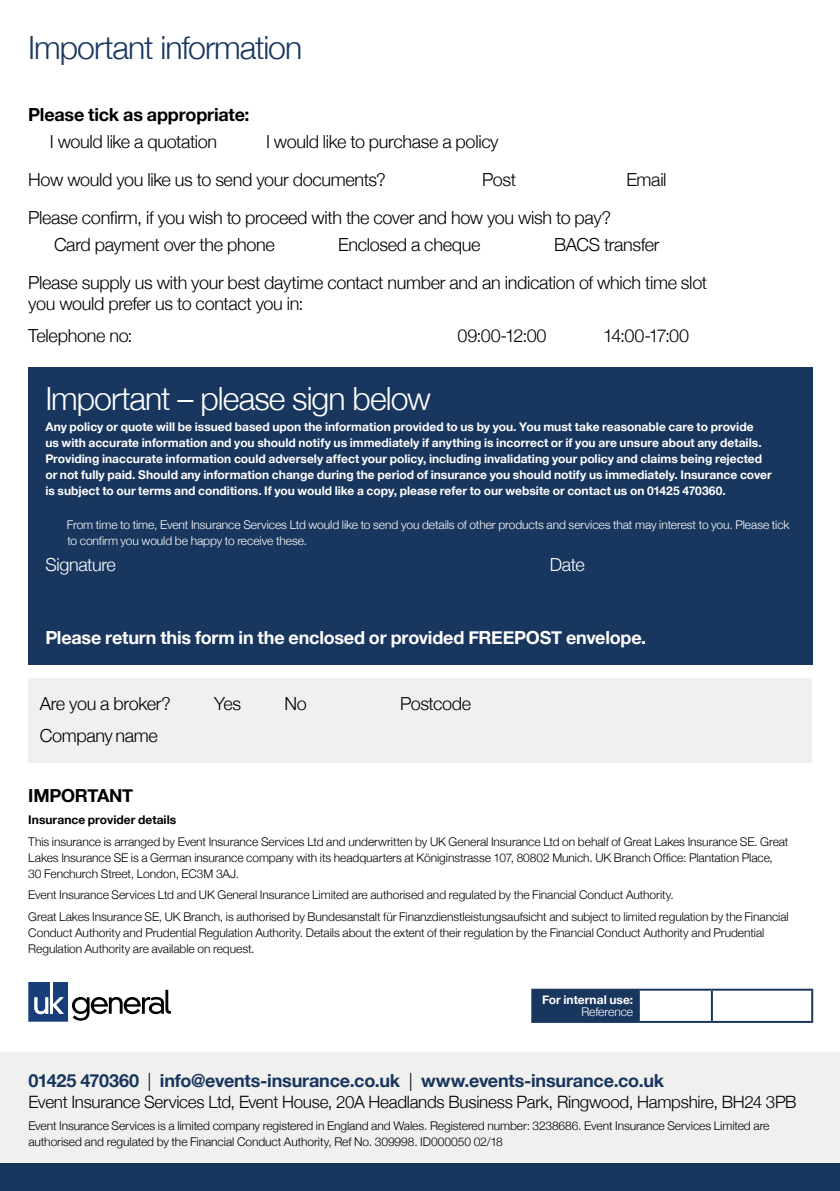
<style>
.page{position:relative;width:840px;height:1191px;background:#fff}
.page>*{position:absolute;margin:0;border:0;box-sizing:border-box;transform-origin:0 0}
.t1{font:300 32px "Helvetica Neue";letter-spacing:-.03em;color:#fff}
.t2{font:300 32px "Helvetica Neue";letter-spacing:-.035em;color:#19365e}
.t3{font:300 18px/38px "Helvetica Neue";letter-spacing:-.02em;color:#000}
.t4{font:700 18px "Helvetica Neue";letter-spacing:-.01em;color:#19365e}
.t5{font:700 18px "Helvetica Neue";letter-spacing:-.01em;color:#fff}
.t6{font:700 18px "Helvetica Neue";letter-spacing:-.015em;color:#000}
.t7{font:300 18px "Helvetica Neue";letter-spacing:-.02em;color:#fff}
.t8{font:300 17px "Helvetica Neue";letter-spacing:-.015em;color:#000}
.t9{font:300 12px/16px "Helvetica Neue";letter-spacing:-.005em;color:#000}
.t10{font:700 12px/16px "Helvetica Neue";color:#fff}
.t11{font:300 12px/16px "Helvetica Neue";letter-spacing:-.005em;color:#fff}
.t12{font:700 12px "Helvetica Neue";color:#000}
.s1{font-weight:300;color:#000}
</style>
<div class="page">
<div style="left:0;top:1162px;width:839px;height:29px;background:#19365e"></div>
<div style="left:0;top:1052px;width:839px;height:110px;background:#f0f0ef"></div>
<svg style="left:28px;top:982px;width:143px;height:39px"></svg>
<div style="left:532px;top:989px;width:106px;height:33px;background:#19365e"></div>
<hr style="left:531px;top:988px;width:107px;height:2px;background:#19365e">
<hr style="left:531px;top:990px;width:2px;height:31px;background:#19365e">
<hr style="left:638px;top:988px;width:73px;height:2px;background:#19365e">
<hr style="left:637px;top:990px;width:2px;height:31px;background:#19365e">
<hr style="left:711px;top:988px;width:101px;height:2px;background:#19365e">
<hr style="left:810px;top:990px;width:2px;height:31px;background:#19365e">
<hr style="left:531px;top:1021px;width:107px;height:2px;background:#19365e">
<hr style="left:638px;top:1021px;width:73px;height:2px;background:#19365e">
<hr style="left:711px;top:1021px;width:101px;height:2px;background:#19365e">
<hr style="left:710px;top:990px;width:2px;height:31px;background:#19365e">
<div style="left:28px;top:678px;width:783px;height:85px;background:#f0f0ef"></div>
<div style="left:28px;top:367px;width:784px;height:298px;background:#19365e"></div>
<h1 class="t2" style="left:28px;top:22px;width:275px">Important information</h1>
<h2 class="t6" style="left:28px;top:101px;width:223px">Please tick as appropriate:</h2>
<h2 class="t3" style="left:50px;top:121px;width:169px">I would like a quotation</h2>
<h2 class="t3" style="left:28px;top:121px;width:471px;text-indent:237px">I would like to purchase a policy<br>How would you like us to send your documents?</h2>
<h2 class="t3" style="left:482px;top:159px;width:35px">Post</h2>
<h2 class="t3" style="left:626px;top:159px;width:42px">Email</h2>
<h2 class="t3" style="left:54px;top:203px;width:558px;line-height:26.6px;text-indent:-26px">Please confirm, if you wish to proceed with the cover and how you wish to pay?<br>Card payment over the phone</h2>
<h2 class="t3" style="left:28px;top:224px;width:679px;text-indent:525px">BACS transfer<br>Please supply us with your best daytime contact number and an indication of which time slot</h2>
<h2 class="t3" style="left:28px;top:286px;width:276px;line-height:32.4px">you would prefer us to contact you in:<br>Telephone no:</h2>
<h2 class="t3" style="left:338px;top:224px;width:144px">Enclosed a cheque</h2>
<h2 class="t3" style="left:457px;top:315px;width:90px">09:00-12:00</h2>
<h2 class="t3" style="left:603px;top:315px;width:87px">14:00-17:00</h2>
<h1 class="t1" style="left:45px;top:372px;width:387px">Important – please sign below</h1>
<p class="t10" style="left:45px;top:419px;width:727px">Any policy or quote will be issued based upon the information provided to us by you. You must take reasonable care to provide<br>us with accurate information and you should notify us immediately if anything is incorrect or if you are unsure about any details.<br>Providing inaccurate information could adversely affect your policy, including invalidating your policy and claims being rejected or not fully paid. Should any information change during the period of insurance you should notify us immediately. Insurance cover is subject to our terms and conditions. If you would like a copy, please refer to our website or contact us on 01425 470360.</p>
<p class="t11" style="left:67px;top:515px;width:723px">From time to time, Event Insurance Services Ltd would like to send you details of other products and services that may interest to you. Please tick to confirm you would be happy to receive these.</p>
<h2 class="t7" style="left:45px;top:550px;width:72px">Signature</h2>
<h2 class="t7" style="left:549px;top:550px;width:36px">Date</h2>
<h2 class="t5" style="left:45px;top:623px;width:602px">Please return this form in the enclosed or provided FREEPOST envelope.</h2>
<h2 class="t3" style="left:40px;top:683px;width:133px">Are you a broker?</h2>
<h2 class="t3" style="left:214px;top:683px;width:28px">Yes</h2>
<h2 class="t3" style="left:284px;top:683px;width:24px">No</h2>
<h2 class="t3" style="left:400px;top:683px;width:73px">Postcode</h2>
<h2 class="t3" style="left:40px;top:715px;width:120px">Company name</h2>
<h2 class="t6" style="left:28px;top:782px;width:106px">IMPORTANT</h2>
<p class="t12" style="left:28px;top:810px;width:149px">Insurance provider details</p>
<p class="t9" style="left:28px;top:832px;width:761px">This insurance is arranged by Event Insurance Services Ltd and underwritten by UK General Insurance Ltd on behalf of Great Lakes Insurance SE. Great<br>Lakes Insurance SE is a German insurance company with its headquarters at Königinstrasse 107, 80802 Munich. UK Branch Office: Plantation Place,<br>30 Fenchurch Street, London, EC3M 3AJ.</p>
<p class="t9" style="left:28px;top:883px;width:761px;line-height:21.6px">Event Insurance Services Ltd and UK General Insurance Limited are authorised and regulated by the Financial Conduct Authority.<br>Great Lakes Insurance SE, UK Branch, is authorised by Bundesanstalt für Finanzdienstleistungsaufsicht and subject to limited regulation by the Financial</p>
<p class="t9" style="left:28px;top:924px;width:737px">Conduct Authority and Prudential Regulation Authority. Details about the extent of their regulation by the Financial Conduct Authority and Prudential<br>Regulation Authority are available on request.</p>
<p class="t10" style="left:541px;top:992px;width:93px">For internal use:</p>
<p class="t11" style="left:581px;top:1003px;width:53px">Reference</p>
<h2 class="t4" style="left:28px;top:1066px;width:637px">01425 470360 <span class="s1">|</span> info@events-insurance.co.uk <span class="s1">|</span> www.events-insurance.co.uk</h2>
<h3 class="t8" style="left:28px;top:1088px;width:769px">Event Insurance Services Ltd, Event House, 20A Headlands Business Park, Ringwood, Hampshire, BH24 3PB</h3>
<p class="t9" style="left:28px;top:1116px;width:742px">Event Insurance Services is a limited company registered in England and Wales. Registered number: 3238686. Event Insurance Services Limited are authorised and regulated by the Financial Conduct Authority, Ref No. 309998. ID000050 02/18</p>
</div>
